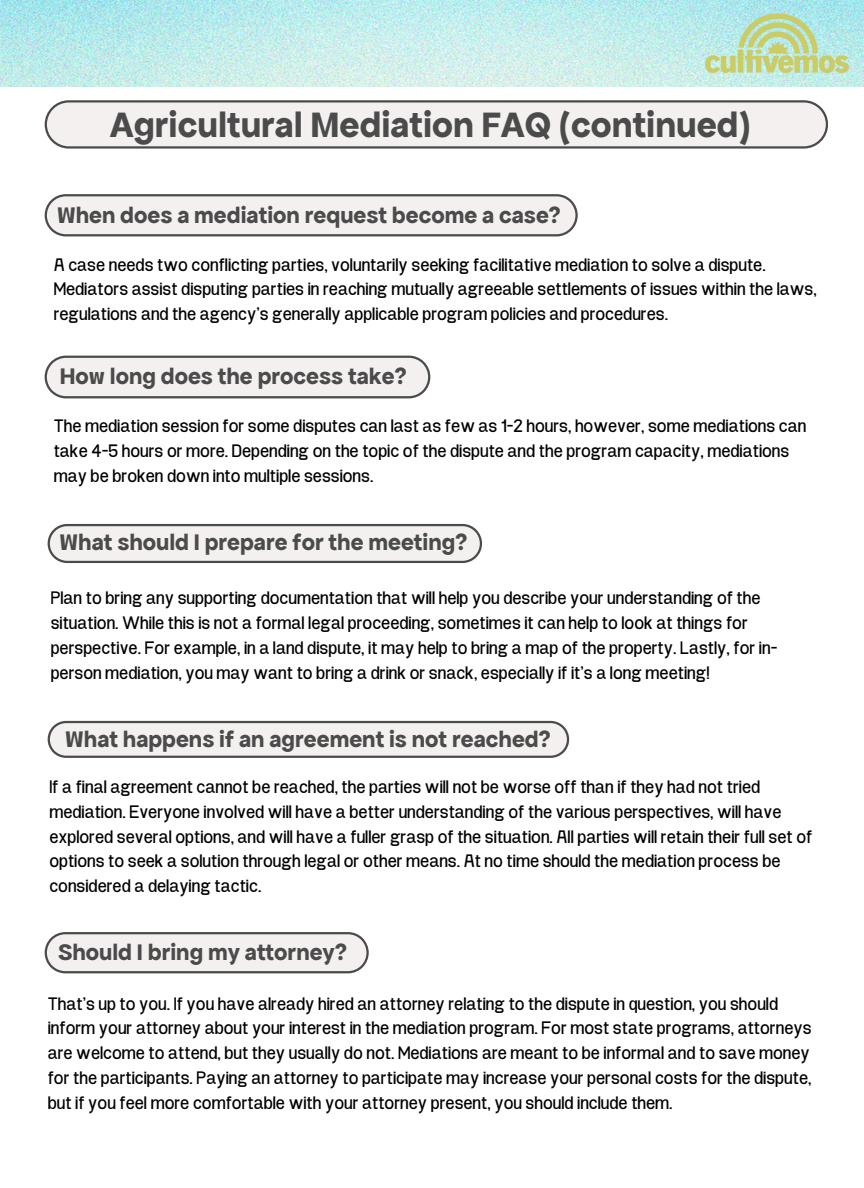
<style>
.page{position:relative;width:864px;height:1188px;background:#fff}
.page>*{position:absolute;margin:0;border:0;box-sizing:border-box;transform-origin:0 0}
.t1{font:700 37.5px "Apfel Grotezk";color:#4b4b4b}
.t2{font:700 24px "Apfel Grotezk";color:#4b4b4b}
.t3{font:18px/24.8px "Projekt Blackbird";color:#000}
</style>
<div class="page">
<img style="left:0;top:0;width:864px;height:87px">
<img style="left:696px;top:10px;width:163px;height:70px">
<svg style="left:45px;top:932px;width:324px;height:41px"></svg>
<svg style="left:45px;top:100px;width:783px;height:49px"></svg>
<svg style="left:48px;top:721px;width:521px;height:37px"></svg>
<svg style="left:45px;top:194px;width:533px;height:42px"></svg>
<svg style="left:45px;top:356px;width:385px;height:42px"></svg>
<svg style="left:48px;top:524px;width:434px;height:39px"></svg>
<h2 class="t1" style="left:110px;top:104px;width:643px">Agricultural Mediation FAQ (continued)</h2>
<h2 class="t2" style="left:57px;top:201px;width:505px">When does a mediation request become a case?</h2>
<p class="t3" style="left:54px;top:254px;width:765px">A case needs two conflicting parties, voluntarily seeking facilitative mediation to solve a dispute.<br>Mediators assist disputing parties in reaching mutually agreeable settlements of issues within the laws, regulations and the agency’s generally applicable program policies and procedures.</p>
<h2 class="t2" style="left:60px;top:363px;width:348px">How long does the process take?</h2>
<p class="t3" style="left:54px;top:415px;width:754px">The mediation session for some disputes can last as few as 1-2 hours, however, some mediations can take 4-5 hours or more. Depending on the topic of the dispute and the program capacity, mediations may be broken down into multiple sessions.</p>
<h2 class="t2" style="left:60px;top:529px;width:409px">What should I prepare for the meeting?</h2>
<p class="t3" style="left:51px;top:587px;width:728px">Plan to bring any supporting documentation that will help you describe your understanding of the situation. While this is not a formal legal proceeding, sometimes it can help to look at things for perspective. For example, in a land dispute, it may help to bring a map of the property. Lastly, for in&shy;person mediation, you may want to bring a drink or snack, especially if it's a long meeting!</p>
<p class="t2" style="left:65px;top:726px;width:487px">What happens if an agreement is not reached?</p>
<h1 class="t3" style="left:49px;top:776px;width:765px">If a final agreement cannot be reached, the parties will not be worse off than if they had not tried mediation. Everyone involved will have a better understanding of the various perspectives, will have explored several options, and will have a fuller grasp of the situation. All parties will retain their full set of options to seek a solution through legal or other means. At no time should the mediation process be considered a delaying tactic.</h1>
<h2 class="t2" style="left:58px;top:939px;width:290px">Should I bring my attorney?</h2>
<p class="t3" style="left:48px;top:993px;width:765px">That's up to you. If you have already hired an attorney relating to the dispute in question, you should inform your attorney about your interest in the mediation program. For most state programs, attorneys are welcome to attend, but they usually do not. Mediations are meant to be informal and to save money for the participants. Paying an attorney to participate may increase your personal costs for the dispute, but if you feel more comfortable with your attorney present, you should include them.</p>
</div>
